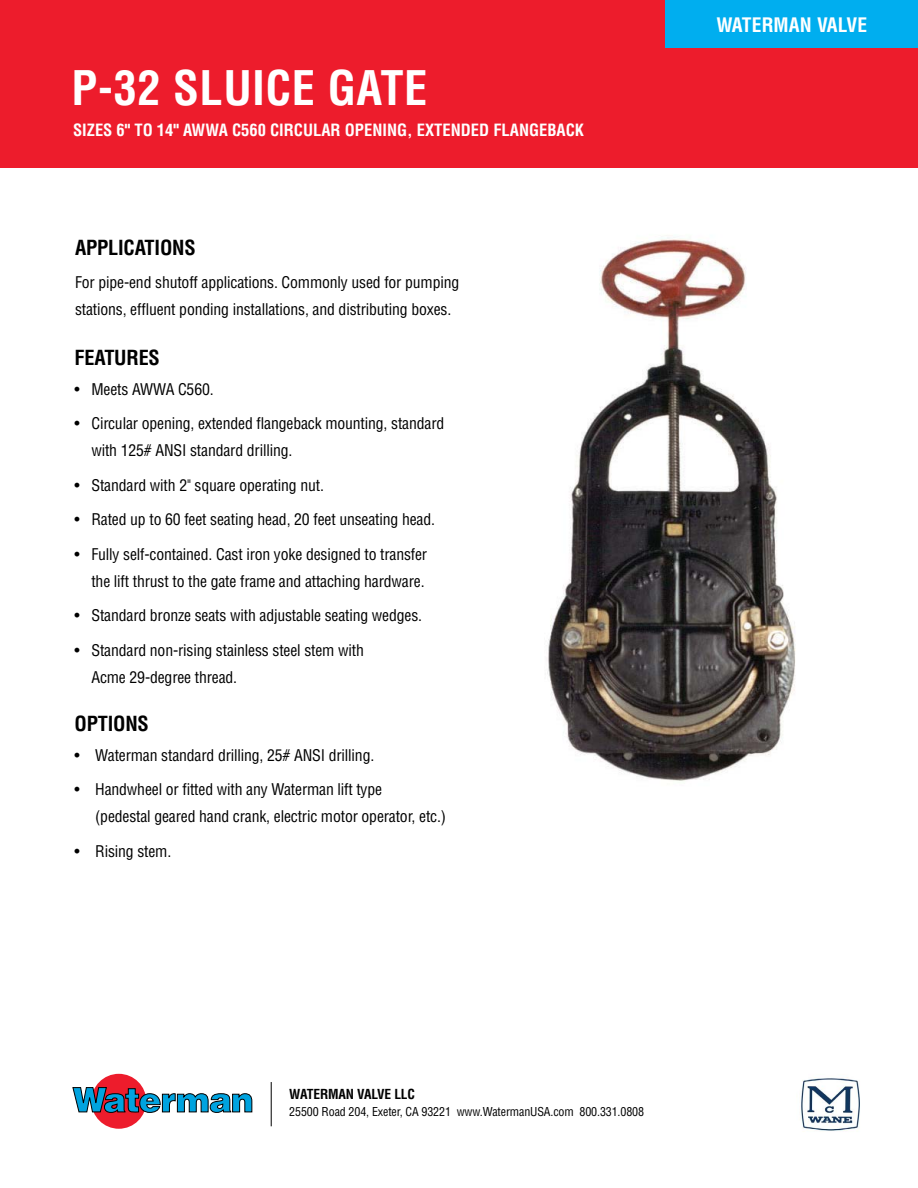
<style>
.page{position:relative;width:918px;height:1188px;background:#fff}
.page>*{position:absolute;margin:0;border:0;box-sizing:border-box;transform-origin:0 0}
.t1{font:700 condensed 46.5px "Helvetica LT Std";letter-spacing:.01em;color:#fff}
.t2{font:700 condensed 20.25px "Helvetica LT Std";letter-spacing:-.01em;color:#000}
.t3{font:700 condensed 19.5px "Helvetica LT Std";letter-spacing:.01em;color:#fff}
.t4{font:700 condensed 16.5px "Helvetica LT Std";color:#fff}
.t5{font:condensed 15.75px/27px "Helvetica LT Std";letter-spacing:-.01em;color:#000}
.t6{font:700 condensed 13.5px "Helvetica LT Std";letter-spacing:-.01em;color:#000}
.t7{font:condensed 12px "Helvetica LT Std";letter-spacing:-.01em;color:#000}
</style>
<div class="page">
<div style="left:0;top:0;width:918px;height:167px;background:#ed1c2c"></div>
<div style="left:666px;top:0;width:252px;height:47px;background:#00aeef"></div>
<img style="left:547px;top:237px;width:249px;height:544px">
<hr style="left:271px;top:1082px;width:1px;height:44px;background:#000">
<div style="left:91px;top:1074px;width:55px;height:55px;background:#ed1c2c;border-radius:50%"></div>
<svg style="left:72px;top:1087px;width:180px;height:26px"></svg>
<img style="left:801px;top:1077px;width:59px;height:54px">
<h1 class="t1" style="left:72px;top:59px;width:357px">P-32 SLUICE GATE</h1>
<p class="t4" style="left:73px;top:120px;width:513px">SIZES 6" TO 14" AWWA C560 CIRCULAR OPENING, EXTENDED FLANGEBACK</p>
<p class="t2" style="left:75px;top:235px;width:122px">APPLICATIONS</p>
<p class="t5" style="left:75px;top:269px;width:386px">For pipe-end shutoff applications. Commonly used for pumping stations, effluent ponding installations, and distributing boxes.</p>
<p class="t2" style="left:75px;top:345px;width:87px">FEATURES</p>
<p class="t5" style="left:75px;top:375px;width:141px">• Meets AWWA C560.</p>
<p class="t5" style="left:91px;top:410px;width:354px;text-indent:-17px">• Circular opening, extended flangeback mounting, standard with 125# ANSI standard drilling.</p>
<p class="t5" style="left:75px;top:471px;width:251px">• Standard with 2" square operating nut.</p>
<p class="t5" style="left:75px;top:506px;width:362px">• Rated up to 60 feet seating head, 20 feet unseating head.</p>
<p class="t5" style="left:75px;top:540px;width:354px;text-align:right">• Fully self-contained. Cast iron yoke designed to transfer the lift thrust to the gate frame and attaching hardware.</p>
<p class="t5" style="left:75px;top:602px;width:349px">• Standard bronze seats with adjustable seating wedges.</p>
<p class="t5" style="left:91px;top:636px;width:274px;text-indent:-17px">• Standard non-rising stainless steel stem with<br>Acme 29-degree thread.</p>
<p class="t2" style="left:75px;top:711px;width:76px">OPTIONS</p>
<p class="t5" style="left:75px;top:742px;width:301px">• Waterman standard drilling, 25# ANSI drilling.</p>
<p class="t5" style="left:95px;top:776px;width:352px;text-indent:-21px">• Handwheel or fitted with any Waterman lift type<br>(pedestal geared hand crank, electric motor operator, etc.)</p>
<p class="t5" style="left:75px;top:838px;width:98px">• Rising stem.</p>
<p class="t3" style="left:717px;top:12px;width:152px">WATERMAN VALVE</p>
<p class="t6" style="left:289px;top:1086px;width:127px">WATERMAN VALVE LLC</p>
<p class="t7" style="left:289px;top:1104px;width:356px">25500 Road 204, Exeter, CA 93221 www.WatermanUSA.com 800.331.0808</p>
</div>
